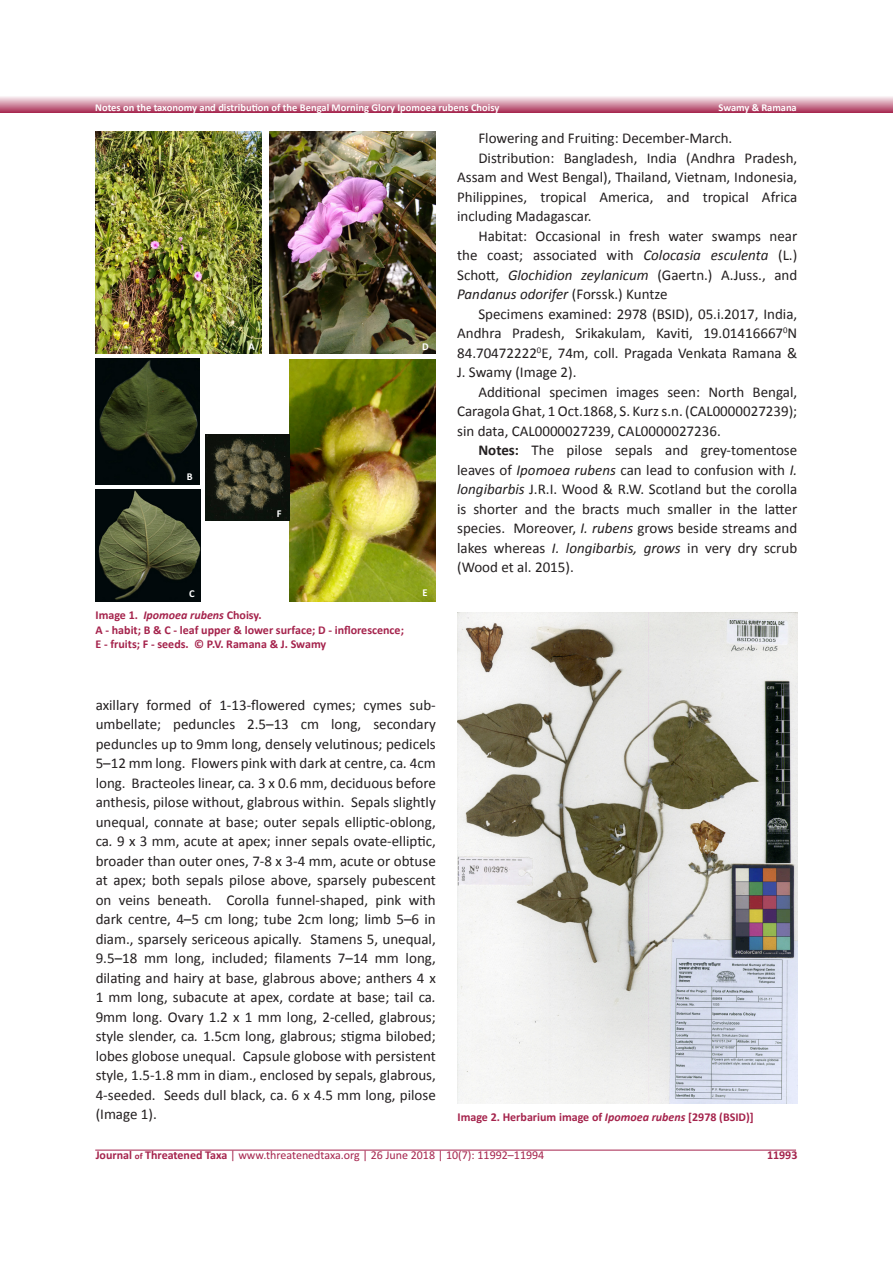
<style>
.page{position:relative;width:893px;height:1263px;background:#fff}
.page>*{position:absolute;margin:0;border:0;box-sizing:border-box;transform-origin:0 0}
.para{font:15px/19.5px "Calibri";color:#231f20;text-align:justify}
.heading_1{font:15px/19.5px "Calibri";color:#231f20;text-align:justify}
.t1{font:700 12px "Calibri";color:#a5234c}
.t2{font:12px "Calibri 2";color:#a5234c}
.t3{font:12px "Calibri Bold 2";color:#a5234c}
.t4{font:italic 700 12px "Calibri";color:#a5234c}
.t5{font:700 10.5px "Calibri";color:#fff}
.t6{font:10.5px "Calibri Bold 2";color:#fff}
.s1{font-family:"Calibri Bold 2";font-weight:400;font-style:normal}
.s2{font-style:normal}
.s3{font-family:"Calibri Italic 2"}
.s4{font-style:italic}
.s5{font-family:"Calibri 2"}
.s6{font-weight:700}
.s7{font-family:"Calibri";font-weight:700;font-style:italic}
.s8{font-family:"Calibri";font-weight:700}
.s9{font-family:"Calibri Bold 2"}
.s10{font-family:"Calibri Bold 2";font-size:9px}
</style>
<div class="page">
<hr style="left:95px;top:1150px;width:701px;height:1px;background:#a5234c">
<svg style="left:0;top:96px;width:893px;height:17px;background:#d08da2"></svg>
<img style="left:96px;top:132px;width:166px;height:221px">
<img style="left:269px;top:132px;width:167px;height:222px">
<img style="left:96px;top:489px;width:105px;height:112px">
<img style="left:96px;top:358px;width:103px;height:126px">
<img style="left:290px;top:360px;width:146px;height:241px">
<img style="left:205px;top:435px;width:84px;height:85px">
<img style="left:457px;top:612px;width:341px;height:491px">
<p class="t5" style="left:95px;top:101px;width:406px">Notes on the taxonomy and distribution of the Bengal Morning Glory Ipomoea rubens Choisy</p>
<p class="t5" style="left:719px;top:101px;width:80px">Swamy &amp; Ramana</p>
<p class="t5" style="left:187px;top:470px;width:7px">B</p>
<p class="t6" style="left:248px;top:340px;width:8px">A</p>
<p class="t6" style="left:422px;top:340px;width:8px">D</p>
<p class="t6" style="left:277px;top:507px;width:6px">F</p>
<p class="t6" style="left:189px;top:587px;width:7px">C</p>
<p class="t6" style="left:422px;top:586px;width:7px">E</p>
<p class="t4" style="left:95px;top:608px;width:168px"><span class="s1">Image 1.</span> Ipomoea rubens <span class="s2">Choisy.</span></p>
<p class="t1" style="left:95px;top:622px;width:310px">A - habit; B &amp; C - leaf upper &amp; lower surface; D - inflorescence;</p>
<p class="t1" style="left:95px;top:637px;width:232px">E - fruits; F - seeds. © P.V. Ramana &amp; J. Swamy</p>
<p class="para" style="left:96px;top:695px;width:342px">axillary formed of 1-13-flowered cymes; cymes sub&shy;umbellate; peduncles 2.5–13 cm long, secondary peduncles up to 9mm long, densely velutinous; pedicels 5–12 mm long. Flowers pink with dark at centre, ca<span class="s3">.</span> 4cm long. Bracteoles linear, ca<span class="s3">.</span> 3 x 0.6 mm, deciduous before anthesis, pilose without, glabrous within. Sepals slightly unequal, connate at base; outer sepals elliptic-oblong, ca<span class="s3">.</span> 9 x 3 mm, acute at apex; inner sepals ovate-elliptic, broader than outer ones, 7-8 x 3-4 mm, acute or obtuse at apex; both sepals pilose above, sparsely pubescent on veins beneath. Corolla funnel-shaped, pink with dark centre, 4–5 cm long; tube 2cm long; limb 5–6 in diam., sparsely sericeous apically. Stamens 5, unequal, 9.5–18 mm long, included; filaments 7–14 mm long, dilating and hairy at base, glabrous above; anthers 4 x 1 mm long, subacute at apex, cordate at base; tail ca<span class="s3">.<br></span>9mm long. Ovary 1.2 x 1 mm long, 2-celled, glabrous; style slender, ca<span class="s3">.</span> 1.5cm long, glabrous; stigma bilobed; lobes globose unequal. Capsule globose with persistent style, 1.5-1.8 mm in diam., enclosed by sepals, glabrous, 4-seeded. Seeds dull black, ca. 6 x 4.5 mm long, pilose (Image 1).</p>
<p class="para" style="left:478px;top:128px;width:255px">Flowering and Fruiting: December-March.</p>
<p class="heading_1" style="left:457px;top:148px;width:342px;text-indent:21px">Distribution: Bangladesh, India (Andhra Pradesh, Assam and West Bengal), Thailand, Vietnam, Indonesia, Philippines, tropical America, and tropical Africa including Madagascar.</p>
<p class="para" style="left:457px;top:226px;width:342px;text-indent:21px">Habitat: Occasional in fresh water swamps near the coast; associated with <span class="s4">Colocasia esculenta</span> (L.)<br>Schott, <span class="s4">Glochidion zeylanicum</span> (Gaertn.) A.Juss., and <span class="s3">Pandanus</span> <span class="s4">odorifer</span> (Forssk.) Kuntze</p>
<p class="heading_1" style="left:457px;top:304px;width:342px;text-indent:21px">Specimens examined: 2978 (BSID), 05.i.2017, India, Andhra Pradesh, Srikakulam, Kaviti, 19.01416667<sup>0</sup><span class="s5">N </span>84.70472222<sup>0</sup>E, 74m, coll. Pragada Venkata Ramana &amp; J. Swamy (Image 2).</p>
<p class="heading_1" style="left:457px;top:382px;width:342px;text-indent:21px">Additional specimen images seen: North Bengal, Caragola Ghat, 1 Oct.1868, S. Kurz s.n. (CAL0000027239); sin data, CAL0000027239, CAL0000027236.</p>
<p class="para" style="left:457px;top:440px;width:342px;text-indent:21px"><span class="s6">Notes:</span> The pilose sepals and grey-tomentose leaves of <span class="s3">Ipomoea rubens</span> can lead to confusion with <span class="s3">I. </span><span class="s4">longibarbis</span> J.R.I. Wood &amp; R.W. Scotland but the corolla is shorter and the bracts much smaller in the latter species. Moreover, <span class="s3">I. rubens</span> grows beside streams and lakes whereas <span class="s4">I. longibarbis, grows</span> in very dry scrub (Wood et al. 2015).</p>
<p class="t3" style="left:457px;top:1109px;width:298px">Image 2. Herbarium image of <span class="s7">Ipomoea rubens</span> <span class="s8">[2978 (BSID)]</span></p>
<p class="t2" style="left:96px;top:1148px;width:450px"><span class="s9">Journal</span> <span class="s10">of</span> <span class="s9">Threatened Taxa</span> | www.threatenedtaxa.org | 26 June 2018 | 10(7): 11992–11994</p>
<p class="t3" style="left:767px;top:1148px;width:32px">11993</p>
</div>
